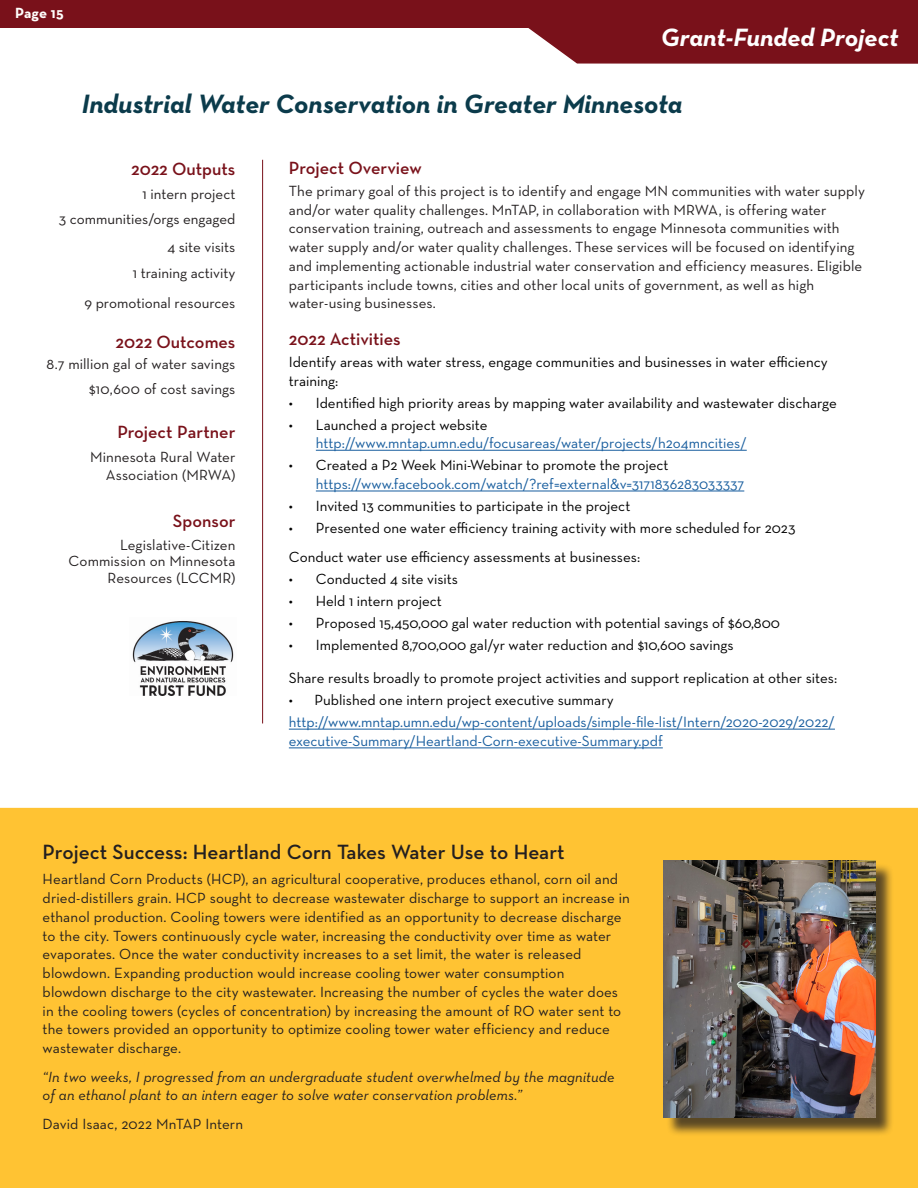
<style>
.page{position:relative;width:918px;height:1188px;background:#fff}
.page>*{position:absolute;margin:0;border:0;box-sizing:border-box;transform-origin:0 0}
.Secondary_Headline{font:italic 700 27px "Neutra Text";color:#0b3b4b}
.Secondary_Headline-2{font:italic 700 25.5px "Neutra Text";color:#fff}
.Project_Subhead{font:600 21px "Neutra Text";color:#231f20}
.Project_Title{font:600 18px "Neutraface Text";color:#79111a}
.Right_Data{font:600 18px "Neutraface Text";color:#79111a}
.Body_Text{font:15px/18.8px "Neutra Text";letter-spacing:.005em;color:#231f20}
.Project_Title-2{font:15px/18.8px "Neutra Text";color:#000}
.Project_Title-3{font:15px/18.8px "Neutra Text";letter-spacing:.005em;color:#231f20}
.Project_Title-4{font:15px/18.8px "Neutra Text";color:#175d9e}
.Body_Text-2{font:italic 15px/18.8px "Neutra Text";letter-spacing:.005em;color:#231f20}
.Right_Data-2{font:15px/18px "Neutra Text";letter-spacing:.005em;color:#231f20;text-align:right}
.Right_Data-3{font:15px/16.5px "Neutraface Text";letter-spacing:.005em;color:#231f20;text-align:right}
.t1{font:700 15px "Neutra Text";letter-spacing:.01em;color:#fffefc}
.Project_Title-5{font:14.85px/27.8px "Neutra Text";color:#231f20;text-align:right}
.s1{color:#000}
</style>
<div class="page">
<svg style="left:528px;top:28px;width:390px;height:36px;background:#83222b"></svg>
<div style="left:0;top:0;width:918px;height:28px;background:#79111a"></div>
<div style="left:0;top:808px;width:918px;height:380px;background:#ffc333"></div>
<hr style="left:262px;top:160px;width:1px;height:563px;background:#79111a">
<div style="left:666px;top:863px;width:228px;height:273px;background:#231f20;opacity:.75"></div>
<img style="left:664px;top:861px;width:211px;height:257px">
<hr style="left:316px;top:450px;width:431px;height:1px;background:#175d9e">
<hr style="left:316px;top:491px;width:428px;height:1px;background:#175d9e">
<hr style="left:289px;top:729px;width:546px;height:1px;background:#175d9e">
<hr style="left:289px;top:748px;width:374px;height:1px;background:#175d9e">
<img style="left:132px;top:621px;width:102px;height:75px">
<p class="t1" style="left:15px;top:4px;width:50px">Page 15</p>
<p class="Secondary_Headline-2" style="left:661px;top:22px;width:239px">Grant-Funded Project</p>
<p class="Secondary_Headline" style="left:82px;top:87px;width:602px">Industrial Water Conservation in Greater Minnesota</p>
<p class="Project_Title" style="left:131px;top:157px;width:106px">2022 Outputs</p>
<p class="Project_Title-3" style="left:143px;top:184px;width:94px">1 intern project</p>
<p class="Project_Title-5" style="left:59px;top:205px;width:178px">3 communities/orgs engaged<br>4 site visits</p>
<p class="Project_Title-3" style="left:133px;top:264px;width:104px">1 training activity</p>
<p class="Project_Title-3" style="left:84px;top:293px;width:153px">9 promotional resources</p>
<p class="Project_Title" style="left:116px;top:330px;width:121px">2022 Outcomes</p>
<p class="Right_Data-2" style="left:46px;top:355px;width:191px">8.7 million gal of water savings</p>
<p class="Right_Data-2" style="left:89px;top:379px;width:148px">$10,600 of cost savings</p>
<p class="Right_Data" style="left:117px;top:420px;width:120px">Project Partner</p>
<p class="Right_Data-2" style="left:90px;top:448px;width:147px">Minnesota Rural Water<br>Association (MRWA)</p>
<p class="Right_Data" style="left:173px;top:509px;width:64px">Sponsor</p>
<p class="Right_Data-3" style="left:69px;top:536px;width:168px">Legislative-Citizen<br>Commission on Minnesota<br>Resources (LCCMR)</p>
<p class="Project_Title" style="left:289px;top:156px;width:134px">Project Overview</p>
<p class="Project_Title-3" style="left:289px;top:181px;width:578px">The primary goal of this project is to identify and engage MN communities with water supply and/or water quality challenges. MnTAP, in collaboration with MRWA, is offering water conservation training, outreach and assessments to engage Minnesota communities with water supply and/or water quality challenges. These services will be focused on identifying and implementing actionable industrial water conservation and efficiency measures. Eligible participants include towns, cities and other local units of government, as well as high water-using businesses.</p>
<p class="Project_Title" style="left:289px;top:327px;width:113px">2022 Activities</p>
<p class="Project_Title-2" style="left:289px;top:352px;width:540px">Identify areas with water stress, engage communities and businesses in water efficiency training:</p>
<p class="Project_Title-2" style="left:289px;top:393px;width:549px">• Identified high priority areas by mapping water availability and wastewater discharge</p>
<p class="Project_Title-4" style="left:316px;top:415px;width:432px;text-indent:-27px"><span class="s1">• Launched a project website </span>http://www.mntap.umn.edu/focusareas/water/projects/h2o4mncities/</p>
<p class="Project_Title-4" style="left:316px;top:456px;width:430px;text-indent:-27px"><span class="s1">• Created a P2 Week Mini-Webinar to promote the project </span>https://www.facebook.com/watch/?ref=external&amp;v=3171836283033337</p>
<p class="Project_Title-2" style="left:289px;top:496px;width:343px">• Invited 13 communities to participate in the project</p>
<p class="Project_Title-2" style="left:289px;top:518px;width:508px">• Presented one water efficiency training activity with more scheduled for 2023</p>
<p class="Project_Title-2" style="left:289px;top:548px;width:353px">Conduct water use efficiency assessments at businesses:</p>
<p class="Project_Title-2" style="left:289px;top:570px;width:171px">• Conducted 4 site visits</p>
<p class="Project_Title-2" style="left:289px;top:592px;width:155px">• Held 1 intern project</p>
<p class="Project_Title-2" style="left:289px;top:614px;width:493px">• Proposed 15,450,000 gal water reduction with potential savings of $60,800</p>
<p class="Project_Title-2" style="left:289px;top:636px;width:446px">• Implemented 8,700,000 gal/yr water reduction and $10,600 savings</p>
<p class="Project_Title-2" style="left:289px;top:668px;width:550px">Share results broadly to promote project activities and support replication at other sites:</p>
<p class="Project_Title-2" style="left:289px;top:690px;width:326px">• Published one intern project executive summary</p>
<p class="Project_Title-4" style="left:289px;top:712px;width:548px">http://www.mntap.umn.edu/wp-content/uploads/simple-file-list/Intern/2020-2029/2022/ executive-Summary/Heartland-Corn-executive-Summary.pdf</p>
<p class="Project_Subhead" style="left:43px;top:839px;width:524px">Project Success: Heartland Corn Takes Water Use to Heart</p>
<p class="Body_Text" style="left:43px;top:870px;width:589px">Heartland Corn Products (HCP), an agricultural cooperative, produces ethanol, corn oil and dried-distillers grain. HCP sought to decrease wastewater discharge to support an increase in ethanol production. Cooling towers were identified as an opportunity to decrease discharge to the city. Towers continuously cycle water, increasing the conductivity over time as water evaporates. Once the water conductivity increases to a set limit, the water is released blowdown. Expanding production would increase cooling tower water consumption blowdown discharge to the city wastewater. Increasing the number of cycles the water does in the cooling towers (cycles of concentration) by increasing the amount of RO water sent to the towers provided an opportunity to optimize cooling tower water efficiency and reduce wastewater discharge.</p>
<p class="Body_Text-2" style="left:43px;top:1067px;width:573px">“In two weeks, I progressed from an undergraduate student overwhelmed by the magnitude of an ethanol plant to an intern eager to solve water conservation problems.”</p>
<p class="Body_Text" style="left:43px;top:1114px;width:202px">David Isaac, 2022 MnTAP Intern</p>
</div>
